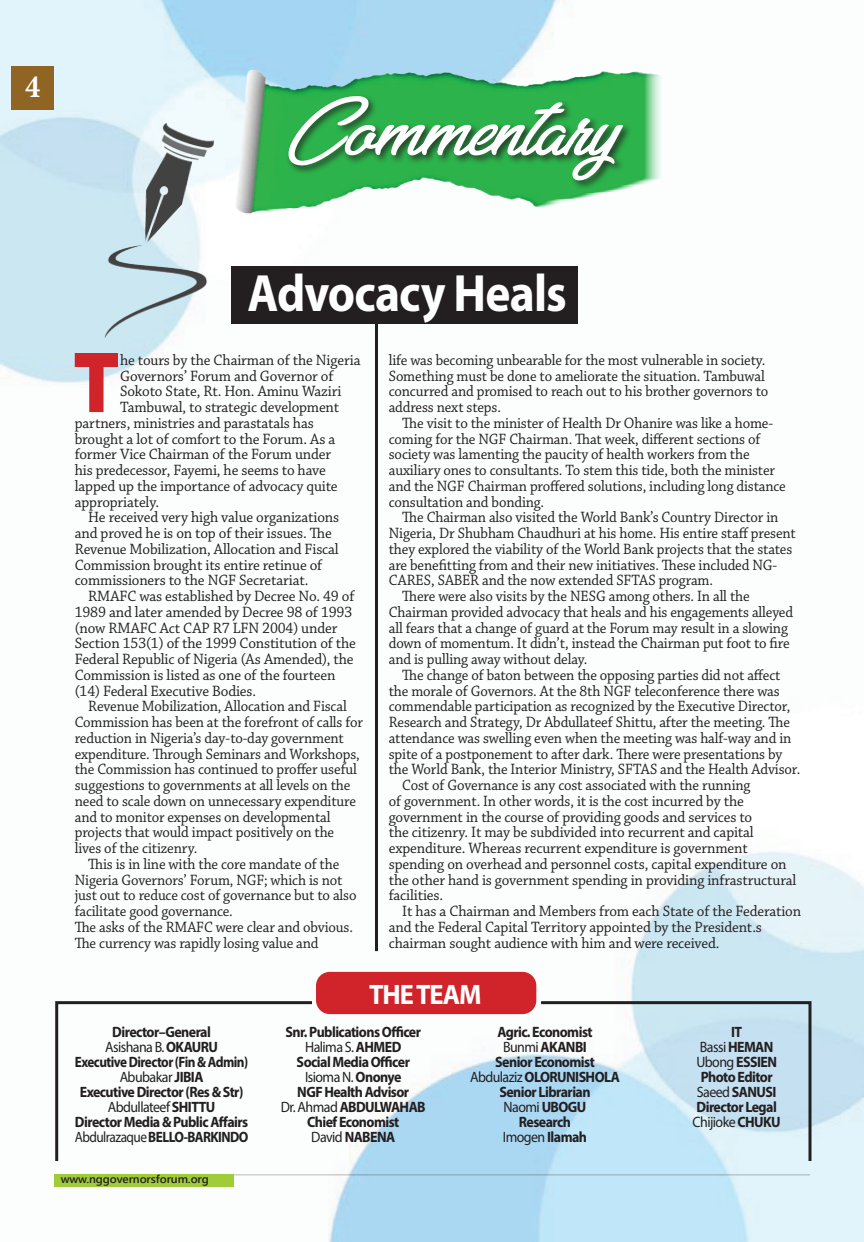
<style>
.page{position:relative;width:864px;height:1242px;background:#fff}
.page>*{position:absolute;margin:0;border:0;box-sizing:border-box;transform-origin:0 0}
.t1{font:700 78.75px "Pistachio";color:#d1232a;scale:.96 1}
.t2{font:700 52.8px "Myriad Pro";letter-spacing:-.02em;color:#fff;scale:.9 1}
.t3{font:700 32.55px "Minion Pro";color:#fff;scale:.93 1}
.t4{font:700 28.2px "Myriad Pro";letter-spacing:-.04em;color:#fff;scale:.94 1}
.t5{font:15.75px/15.8px "Chaparral Pro";letter-spacing:-.01em;color:#231f20;scale:.94 1}
.t6{font:15.75px "Chaparral Pro";letter-spacing:-.01em;color:#231f20;scale:.96 1}
.t7{font:700 15px/15px "Myriad Pro";letter-spacing:-.04em;color:#231f20;text-align:center;scale:.93 1}
.t8{font:600 11.25px "Segoe UI";letter-spacing:-.01em;color:#231f20;scale:1.04 1}
.s1{font-weight:400}
</style>
<div class="page">
<img style="left:0;top:0;width:864px;height:1242px">
<svg style="left:54px;top:1000px;width:261px;height:164px"></svg>
<svg style="left:538px;top:1000px;width:275px;height:164px;background:#c8e3f1"></svg>
<div style="left:316px;top:972px;width:220px;height:42px;background:#d1232a;border-radius:14px"></div>
<hr style="left:375px;top:324px;width:3px;height:627px;background:#231f20">
<img style="left:228px;top:55px;width:437px;height:172px">
<div style="left:286px;top:94px;width:347px;height:96px;background:#231f20;opacity:.75"></div>
<svg style="left:288px;top:96px;width:335px;height:85px"></svg>
<img style="left:85px;top:123px;width:150px;height:215px">
<div style="left:11px;top:66px;width:43px;height:43px;background:#906523"></div>
<hr style="left:162px;top:1174px;width:648px;height:1px;background:#231f20">
<div style="left:54px;top:1174px;width:179px;height:13px;background:#a1cc3a"></div>
<div style="left:231px;top:267px;width:347px;height:57px;background:#231f20"></div>
<h3 class="t3" style="left:25px;top:64px;width:18px">4</h3>
<h2 class="t2" style="left:247px;top:259px;width:356px">Advocacy Heals</h2>
<h1 class="t1" style="left:72px;top:329px;width:53px">T</h1>
<p class="t6" style="left:120px;top:351px;width:252px">he tours by the Chairman of the Nigeria</p>
<p class="t6" style="left:120px;top:367px;width:224px">Governors’ Forum and Governor of</p>
<p class="t6" style="left:120px;top:383px;width:232px">Sokoto State, Rt. Hon. Aminu Waziri</p>
<p class="t6" style="left:120px;top:398px;width:230px">Tambuwal, to strategic development</p>
<p class="t6" style="left:75px;top:414px;width:251px">partners, ministries and parastatals has</p>
<p class="t6" style="left:75px;top:430px;width:273px">brought a lot of comfort to the Forum. As a</p>
<p class="t6" style="left:75px;top:446px;width:269px">former Vice Chairman of the Forum under</p>
<p class="t6" style="left:75px;top:461px;width:263px">his predecessor, Fayemi, he seems to have</p>
<p class="t6" style="left:75px;top:477px;width:275px">lapped up the importance of advocacy quite</p>
<p class="t6" style="left:75px;top:493px;width:89px">appropriately.</p>
<p class="t6" style="left:88px;top:509px;width:263px">He received very high value organizations</p>
<p class="t6" style="left:75px;top:524px;width:269px">and proved he is on top of their issues. The</p>
<p class="t6" style="left:75px;top:540px;width:277px">Revenue Mobilization, Allocation and Fiscal</p>
<p class="t6" style="left:75px;top:556px;width:259px">Commission brought its entire retinue of</p>
<p class="t6" style="left:75px;top:572px;width:245px">commissioners to the NGF Secretariat.</p>
<p class="t6" style="left:88px;top:587px;width:279px">RMAFC was established by Decree No. 49 of</p>
<p class="t6" style="left:75px;top:603px;width:291px">1989 and later amended by Decree 98 of 1993</p>
<p class="t6" style="left:75px;top:619px;width:275px">(now RMAFC Act CAP R7 LFN 2004) under</p>
<p class="t6" style="left:75px;top:635px;width:294px">Section 153(1) of the 1999 Constitution of the</p>
<p class="t6" style="left:75px;top:650px;width:292px">Federal Republic of Nigeria (As Amended), the</p>
<p class="t6" style="left:75px;top:666px;width:273px">Commission is listed as one of the fourteen</p>
<p class="t6" style="left:75px;top:682px;width:190px">(14) Federal Executive Bodies.</p>
<p class="t5" style="left:88px;top:699px;width:277px">Revenue Mobilization, Allocation and Fiscal</p>
<p class="t5" style="left:75px;top:715px;width:308px">Commission has been at the forefront of calls for</p>
<p class="t5" style="left:75px;top:731px;width:288px">reduction in Nigeria’s day-to-day government</p>
<p class="t5" style="left:75px;top:746px;width:305px">expenditure. Through Seminars and Workshops,</p>
<p class="t5" style="left:75px;top:762px;width:302px">the Commission has continued to proffer useful</p>
<p class="t5" style="left:75px;top:778px;width:295px">suggestions to governments at all levels on the</p>
<p class="t5" style="left:75px;top:794px;width:301px">need to scale down on unnecessary expenditure</p>
<p class="t5" style="left:75px;top:809px;width:274px">and to monitor expenses on developmental</p>
<p class="t5" style="left:75px;top:825px;width:277px">projects that would impact positively on the</p>
<p class="t5" style="left:75px;top:841px;width:132px">lives of the citizenry.</p>
<p class="t5" style="left:88px;top:857px;width:269px">This is in line with the core mandate of the</p>
<p class="t5" style="left:75px;top:872px;width:286px">Nigeria Governors’ Forum, NGF; which is not</p>
<p class="t5" style="left:75px;top:888px;width:301px">just out to reduce cost of governance but to also</p>
<p class="t5" style="left:75px;top:904px;width:170px">facilitate good governance.</p>
<p class="t5" style="left:75px;top:920px;width:298px">The asks of the RMAFC were clear and obvious.</p>
<p class="t5" style="left:75px;top:935px;width:261px">The currency was rapidly losing value and</p>
<p class="t5" style="left:389px;top:353px;width:405px">life was becoming unbearable for the most vulnerable in society.<br>Something must be done to ameliorate the situation. Tambuwal concurred and promised to reach out to his brother governors to address next steps.</p>
<p class="t5" style="left:389px;top:416px;width:424px;text-indent:14px">The visit to the minister of Health Dr Ohanire was like a home&shy;coming for the NGF Chairman. That week, different sections of society was lamenting the paucity of health workers from the auxiliary ones to consultants. To stem this tide, both the minister and the NGF Chairman proffered solutions, including long distance consultation and bonding.</p>
<p class="t5" style="left:402px;top:510px;width:402px">The Chairman also visited the World Bank’s Country Director in</p>
<p class="t5" style="left:389px;top:526px;width:435px">Nigeria, Dr Shubham Chaudhuri at his home. His entire staff present</p>
<p class="t5" style="left:389px;top:542px;width:431px">they explored the viability of the World Bank projects that the states</p>
<p class="t5" style="left:389px;top:557px;width:415px">are benefitting from and their new initiatives. These included NG-</p>
<p class="t5" style="left:389px;top:573px;width:347px">CARES, SABER and the now extended SFTAS program.</p>
<p class="t5" style="left:402px;top:589px;width:371px">There were also visits by the NESG among others. In all the</p>
<p class="t5" style="left:389px;top:605px;width:432px">Chairman provided advocacy that heals and his engagements alleyed</p>
<p class="t5" style="left:389px;top:620px;width:426px">all fears that a change of guard at the Forum may result in a slowing</p>
<p class="t5" style="left:389px;top:636px;width:428px">down of momentum. It didn’t, instead the Chairman put foot to fire</p>
<p class="t5" style="left:389px;top:652px;width:213px">and is pulling away without delay.</p>
<p class="t5" style="left:402px;top:668px;width:404px">The change of baton between the opposing parties did not affect</p>
<p class="t5" style="left:389px;top:683px;width:417px">the morale of Governors. At the 8th NGF teleconference there was</p>
<p class="t5" style="left:389px;top:699px;width:429px">commendable participation as recognized by the Executive Director,</p>
<p class="t5" style="left:389px;top:715px;width:428px">Research and Strategy, Dr Abdullateef Shittu, after the meeting. The</p>
<p class="t5" style="left:389px;top:731px;width:430px">attendance was swelling even when the meeting was half-way and in</p>
<p class="t5" style="left:389px;top:746px;width:420px">spite of a postponement to after dark. There were presentations by</p>
<p class="t5" style="left:389px;top:762px;width:439px">the World Bank, the Interior Ministry, SFTAS and the Health Advisor.</p>
<p class="t5" style="left:402px;top:778px;width:372px">Cost of Governance is any cost associated with the running</p>
<p class="t5" style="left:389px;top:794px;width:379px">of government. In other words, it is the cost incurred by the</p>
<p class="t6" style="left:389px;top:808px;width:380px">government in the course of providing goods and services to</p>
<p class="t6" style="left:389px;top:824px;width:382px">the citizenry. It may be subdivided into recurrent and capital</p>
<p class="t6" style="left:389px;top:839px;width:375px">expenditure. Whereas recurrent expenditure is government</p>
<p class="t6" style="left:389px;top:855px;width:416px">spending on overhead and personnel costs, capital expenditure on</p>
<p class="t6" style="left:389px;top:871px;width:426px">the other hand is government spending in providing infrastructural</p>
<p class="t6" style="left:389px;top:887px;width:58px">facilities.</p>
<p class="t6" style="left:402px;top:902px;width:417px">It has a Chairman and Members from each State of the Federation</p>
<p class="t6" style="left:389px;top:918px;width:390px">and the Federal Capital Territory appointed by the President.s</p>
<p class="t6" style="left:389px;top:934px;width:346px">chairman sought audience with him and were received.</p>
<h3 class="t4" style="left:369px;top:976px;width:121px">THE TEAM</h3>
<p class="t7" style="left:75px;top:1024px;width:188px">Director–General<br><span class="s1">Asishana B.</span> OKAURU<br>Executive Director (Fin &amp; Admin)<br><span class="s1">Abubakar</span> JIBIA<br>Executive Director (Res &amp; Str)<br><span class="s1">Abdullateef</span> SHITTU<br>Director Media &amp; Public Affairs<br><span class="s1">Abdulrazaque</span> BELLO-BARKINDO</p>
<p class="t7" style="left:281px;top:1024px;width:157px">Snr. Publications Officer<br><span class="s1">Halima S.</span> AHMED<br>Social Media Officer<br><span class="s1">Isioma N.</span> Ononye<br>NGF Health Advisor<br><span class="s1">Dr. Ahmad</span> ABDULWAHAB<br>Chief Economist<br><span class="s1">David</span> NABENA</p>
<p class="t7" style="left:470px;top:1024px;width:163px">Agric. Economist<br><span class="s1">Bunmi</span> AKANBI<br>Senior Economist<br><span class="s1">Abdulaziz</span> OLORUNISHOLA<br>Senior Librarian<br><span class="s1">Naomi</span> UBOGU<br>Research<br><span class="s1">Imogen</span> Ilamah</p>
<p class="t7" style="left:693px;top:1024px;width:96px">IT<br><span class="s1">Bassi</span> HEMAN<br><span class="s1">Ubong</span> ESSIEN<br>Photo Editor<br><span class="s1">Saeed</span> SANUSI<br>Director Legal<br><span class="s1">Chijioke</span> CHUKU</p>
<p class="t8" style="left:61px;top:1169px;width:144px">www.nggovernorsforum.org</p>
</div>
